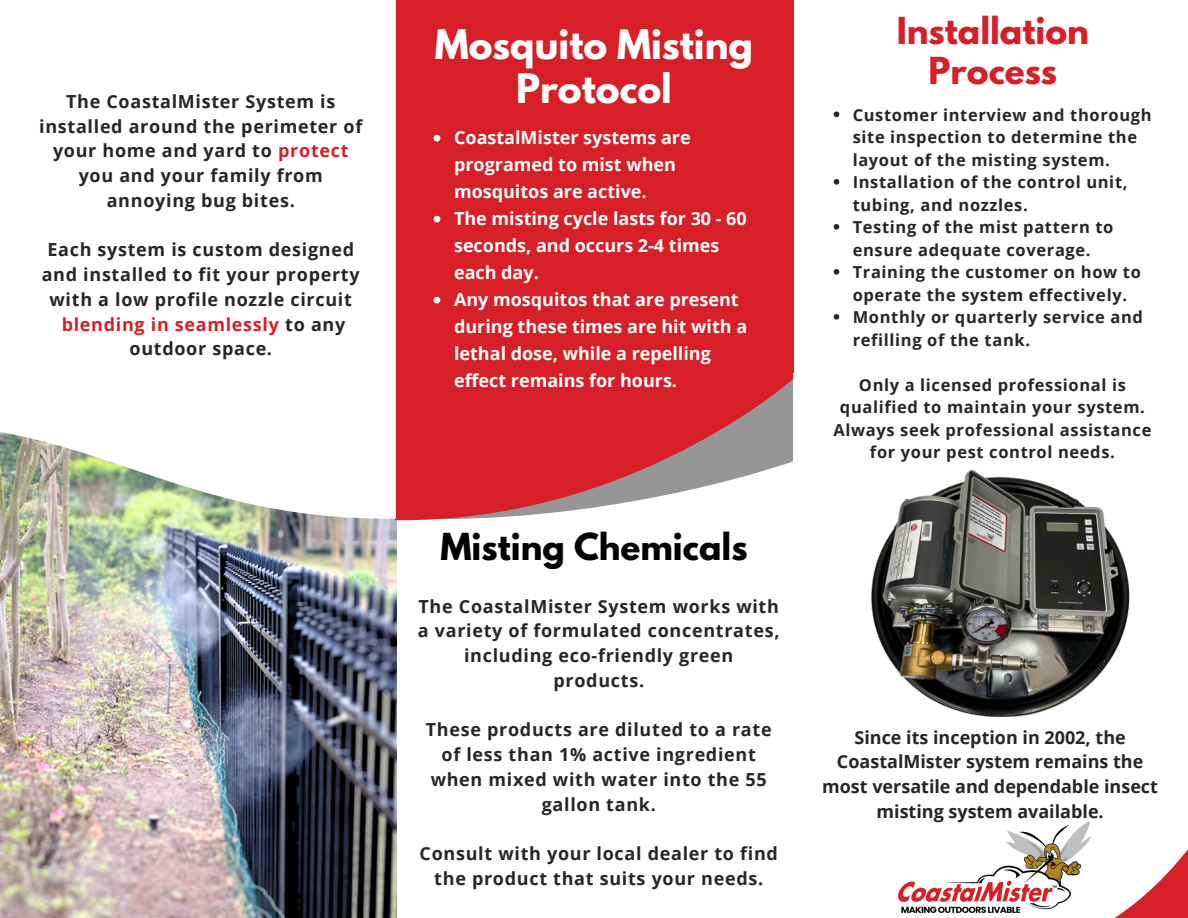
<style>
.page{position:relative;width:1188px;height:918px;background:#fff}
.page>*{position:absolute;margin:0;border:0;box-sizing:border-box;transform-origin:0 0}
.t1{font:700 36px/43.8px "League Spartan";color:#fff;text-align:center}
.t2{font:700 33px/40.5px "League Spartan";color:#d61f26;text-align:center}
.t3{font:700 33px "League Spartan";color:#000}
.t4{font:700 18px/24.8px "Open Sans";letter-spacing:.04em;color:#292622;text-align:center}
.t5{font:700 18px/27px "Open Sans";color:#fff}
.t6{font:700 18px/24.8px "Open Sans";color:#292622;text-align:center}
.t7{font:700 16.5px/22.5px "Open Sans";letter-spacing:.04em;color:#292622}
.s1{color:#d61f26}
</style>
<div class="page">
<img style="left:0;top:524px;width:397px;height:394px">
<div style="left:396px;top:0;width:397px;height:373px;background:#d61f26"></div>
<svg style="left:396px;top:373px;width:397px;height:151px;background:#d05459"></svg>
<img style="left:0;top:432px;width:396px;height:92px">
<svg style="left:1088px;top:821px;width:100px;height:97px"></svg>
<img style="left:871px;top:469px;width:259px;height:248px">
<img style="left:899px;top:822px;width:192px;height:91px">
<svg style="left:434px;top:135px;width:6px;height:7px"></svg>
<svg style="left:434px;top:216px;width:6px;height:7px"></svg>
<svg style="left:434px;top:297px;width:6px;height:7px"></svg>
<svg style="left:834px;top:112px;width:5px;height:5px"></svg>
<svg style="left:834px;top:179px;width:5px;height:6px"></svg>
<svg style="left:834px;top:224px;width:5px;height:6px"></svg>
<svg style="left:834px;top:269px;width:5px;height:6px"></svg>
<svg style="left:834px;top:314px;width:5px;height:6px"></svg>
<p class="t4" style="left:39px;top:89px;width:325px">The CoastalMister System is installed around the perimeter of your home and yard to <span class="s1">protect </span>you and your family from annoying bug bites.</p>
<h1 class="t4" style="left:42px;top:237px;width:319px">Each system is custom designed and installed to fit your property with a low profile nozzle circuit <span class="s1">blending in seamlessly</span> to any outdoor space.</h1>
<h2 class="t1" style="left:435px;top:27px;width:320px">Mosquito Misting<br>Protocol</h2>
<p class="t5" style="left:454px;top:123px;width:238px">CoastalMister systems are programed to mist when mosquitos are active.</p>
<p class="t5" style="left:454px;top:204px;width:294px">The misting cycle lasts for 30 - 60 seconds, and occurs 2-4 times each day.</p>
<p class="t5" style="left:454px;top:285px;width:295px">Any mosquitos that are present during these times are hit with a lethal dose, while a repelling effect remains for hours.</p>
<p class="t3" style="left:440px;top:530px;width:309px">Misting Chemicals</p>
<p class="t4" style="left:418px;top:593px;width:363px">The CoastalMister System works with a variety of formulated concentrates, including eco-friendly green products.</p>
<h2 class="t4" style="left:426px;top:717px;width:347px">These products are diluted to a rate of less than 1% active ingredient when mixed with water into the 55 gallon tank.</h2>
<p class="t4" style="left:420px;top:841px;width:360px">Consult with your local dealer to find the product that suits your needs.</p>
<p class="t2" style="left:897px;top:15px;width:194px">Installation<br>Process</p>
<h2 class="t7" style="left:853px;top:103px;width:300px">Customer interview and thorough site inspection to determine the layout of the misting system.</h2>
<h2 class="t7" style="left:853px;top:170px;width:276px">Installation of the control unit, tubing, and nozzles.</h2>
<h2 class="t7" style="left:853px;top:215px;width:262px">Testing of the mist pattern to ensure adequate coverage.</h2>
<h1 class="t7" style="left:853px;top:260px;width:290px">Training the customer on how to operate the system effectively.</h1>
<p class="t7" style="left:853px;top:305px;width:292px">Monthly or quarterly service and refilling of the tank.</p>
<p class="t7" style="left:833px;top:373px;width:319px;text-align:center">Only a licensed professional is qualified to maintain your system.<br>Always seek professional assistance for your pest control needs.</p>
<p class="t6" style="left:822px;top:724px;width:337px">Since its inception in 2002, the<br>CoastalMister system remains the most versatile and dependable insect misting system available.</p>
</div>
